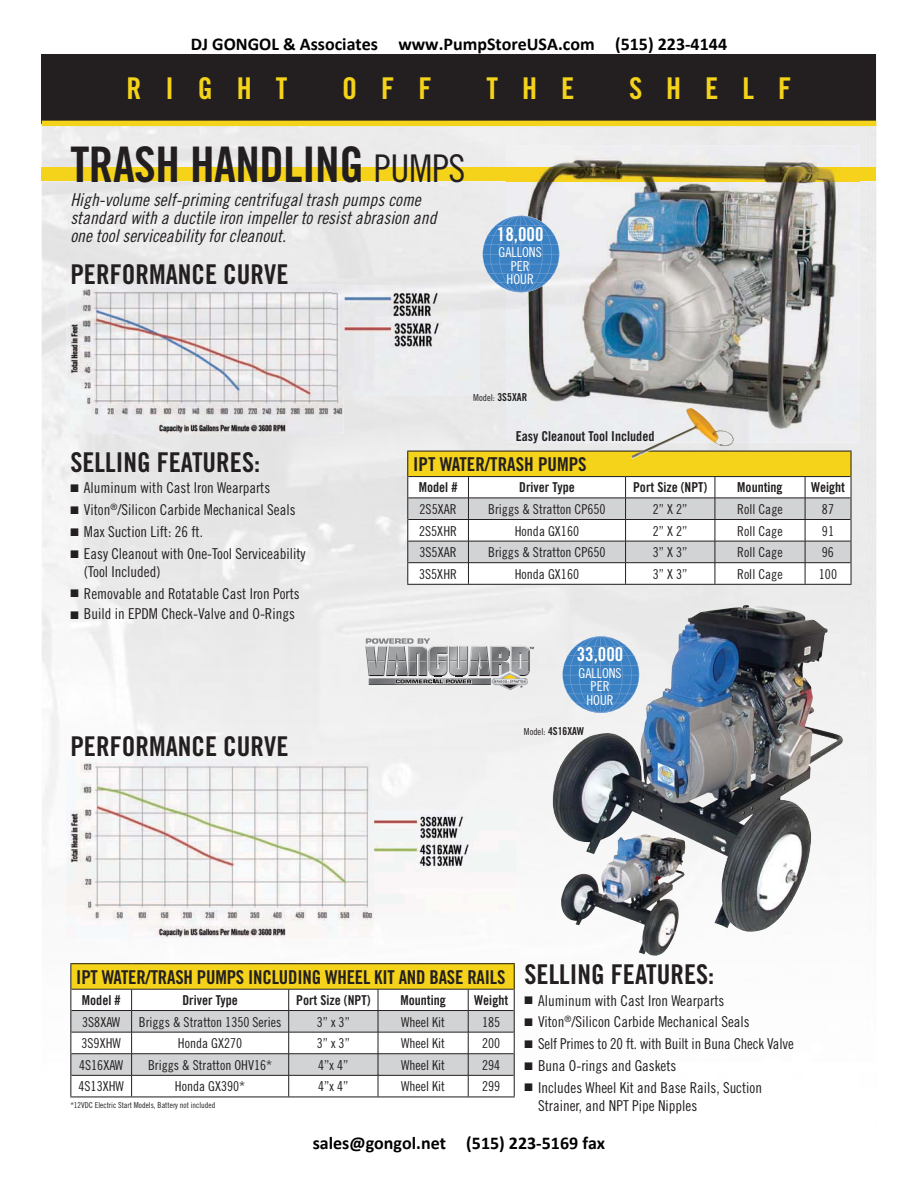
<style>
.page{position:relative;width:918px;height:1188px;background:#fff}
.page>*{position:absolute;margin:0;border:0;box-sizing:border-box;transform-origin:0 0}
.t1{font:49.05px "Trade Gothic Bold Cond Twenty";letter-spacing:-.01em;color:#231f20}
.t2{font:30px "Trade Gothic Bold Cond Twenty";letter-spacing:.8em;color:#f5d31a}
.t3{font:27.3px "Trade Gothic Bold Cond Twenty";color:#231f20}
.t4{font:19.05px "Trade Gothic Bold Cond Twenty";letter-spacing:-.01em;color:#231f20}
.t5{font:19.05px "Trade Gothic Bold Cond Twenty";color:#fff}
.t6{font:700 18px "Calibri";color:#000}
.t7{font:17.7px/17.7px "Trade Gothic Cond Eighteen Obl";color:#231f20}
.t8{font:15px/21.8px "Trade Gothic Cond Eighteen";color:#231f20}
.t9{font:13.65px "Trade Gothic Cond Eighteen";color:#231f20}
.t10{font:13.65px "Trade Gothic Bold Cond Twenty";color:#231f20}
.t11{font:13.65px/13.6px "Trade Gothic Cond Eighteen";color:#fff;text-align:center}
.t12{font:10.95px "Trade Gothic Bold Cond Twenty";color:#231f20}
.t13{font:9.6px "Trade Gothic Cond Eighteen";color:#231f20}
.t14{font:8.25px "Trade Gothic Cond Eighteen";color:#231f20}
.s1{font-family:"Trade Gothic Cond Eighteen";font-size:38.25px}
.s2{font-family:"Trade Gothic Bold Cond Twenty";font-size:10.95px}
.s3{font-family:"Trade Gothic Cond Eighteen";font-size:9.6px}
</style>
<div class="page">
<img style="left:42px;top:126px;width:834px;height:972px">
<div style="left:42px;top:54px;width:834px;height:69px;background:#231f20"></div>
<div style="left:42px;top:121px;width:834px;height:5px;background:#f5d31a"></div>
<div style="left:42px;top:168px;width:834px;height:13px;background:#f5d31a"></div>
<hr style="left:407px;top:451px;width:61px;height:1px;background:#231f20">
<hr style="left:468px;top:451px;width:247px;height:1px;background:#231f20">
<hr style="left:715px;top:451px;width:137px;height:1px;background:#231f20">
<hr style="left:407px;top:584px;width:308px;height:1px;background:#231f20">
<hr style="left:715px;top:584px;width:137px;height:1px;background:#231f20">
<svg style="left:407px;top:452px;width:445px;height:132px"></svg>
<hr style="left:70px;top:963px;width:62px;height:1px;background:#231f20">
<hr style="left:132px;top:963px;width:383px;height:1px;background:#231f20">
<hr style="left:70px;top:1096px;width:62px;height:1px;background:#231f20">
<hr style="left:132px;top:1096px;width:383px;height:1px;background:#231f20">
<svg style="left:70px;top:964px;width:445px;height:132px"></svg>
<img style="left:66px;top:284px;width:277px;height:150px">
<img style="left:66px;top:758px;width:308px;height:180px">
<img style="left:506px;top:146px;width:353px;height:84px">
<img style="left:550px;top:230px;width:309px;height:212px">
<img style="left:506px;top:292px;width:44px;height:150px">
<img style="left:506px;top:168px;width:353px;height:13px">
<img style="left:552px;top:605px;width:291px;height:327px">
<img style="left:332px;top:285px;width:147px;height:111px">
<img style="left:369px;top:810px;width:147px;height:102px">
<img style="left:631px;top:408px;width:103px;height:51px">
<svg style="left:483px;top:216px;width:76px;height:76px;background:#6398cb"></svg>
<svg style="left:563px;top:636px;width:76px;height:77px;background:#679bce"></svg>
<img style="left:561px;top:835px;width:124px;height:121px">
<svg style="left:365px;top:638px;width:169px;height:52px;background:#afb0b1"></svg>
<svg style="left:71px;top:484px;width:11px;height:9px"></svg>
<svg style="left:71px;top:506px;width:11px;height:9px"></svg>
<svg style="left:71px;top:528px;width:11px;height:9px"></svg>
<svg style="left:71px;top:550px;width:11px;height:8px"></svg>
<svg style="left:71px;top:590px;width:11px;height:8px"></svg>
<svg style="left:71px;top:612px;width:11px;height:8px"></svg>
<svg style="left:525px;top:997px;width:11px;height:8px"></svg>
<svg style="left:525px;top:1018px;width:11px;height:9px"></svg>
<svg style="left:525px;top:1040px;width:11px;height:9px"></svg>
<svg style="left:525px;top:1062px;width:11px;height:9px"></svg>
<svg style="left:525px;top:1084px;width:11px;height:8px"></svg>
<p class="t6" style="left:191px;top:32px;width:538px">DJ GONGOL &amp; Associates www.PumpStoreUSA.com (515) 223-4144</p>
<h2 class="t2" style="left:126px;top:78px;width:163px">RIGHT</h2>
<h2 class="t2" style="left:342px;top:78px;width:91px">OFF</h2>
<h2 class="t2" style="left:486px;top:78px;width:89px">THE</h2>
<h2 class="t2" style="left:629px;top:78px;width:164px">SHELF</h2>
<h1 class="t1" style="left:70px;top:146px;width:397px">TRASH HANDLING <span class="s1">PUMPS</span></h1>
<p class="t7" style="left:70px;top:192px;width:368px">High-volume self-priming centrifugal trash pumps come standard with a ductile iron impeller to resist abrasion and one tool serviceability for cleanout.</p>
<h3 class="t3" style="left:70px;top:264px;width:220px">PERFORMANCE CURVE</h3>
<p class="t5" style="left:497px;top:227px;width:48px">18,000</p>
<p class="t11" style="left:499px;top:246px;width:45px">GALLONS<br>PER<br>HOUR</p>
<p class="t13" style="left:473px;top:394px;width:55px">Model: <span class="s2">3S5XAR</span></p>
<p class="t10" style="left:516px;top:431px;width:140px">Easy Cleanout Tool Included</p>
<h3 class="t3" style="left:70px;top:452px;width:191px">SELLING FEATURES:</h3>
<p class="t8" style="left:84px;top:478px;width:223px">Aluminum with Cast Iron Wearparts Viton<sup>®</sup>/Silicon Carbide Mechanical Seals Max Suction Lift: 26 ft.<br>Easy Cleanout with One-Tool Serviceability</p>
<p class="t8" style="left:84px;top:562px;width:217px">(Tool Included)<br>Removable and Rotatable Cast Iron Ports</p>
<p class="t8" style="left:84px;top:604px;width:212px">Build in EPDM Check-Valve and O-Rings</p>
<h3 class="t3" style="left:70px;top:736px;width:220px">PERFORMANCE CURVE</h3>
<p class="t4" style="left:413px;top:457px;width:175px">IPT WATER/TRASH PUMPS</p>
<p class="t10" style="left:419px;top:483px;width:40px">Model #</p>
<p class="t10" style="left:519px;top:483px;width:57px">Driver Type</p>
<p class="t10" style="left:633px;top:483px;width:76px">Port Size (NPT)</p>
<p class="t10" style="left:737px;top:483px;width:47px">Mounting</p>
<p class="t10" style="left:811px;top:483px;width:36px">Weight</p>
<p class="t9" style="left:420px;top:504px;width:39px">2S5XAR</p>
<p class="t9" style="left:488px;top:504px;width:119px">Briggs &amp; Stratton CP650</p>
<p class="t9" style="left:653px;top:504px;width:36px">2” X 2”</p>
<p class="t9" style="left:737px;top:504px;width:47px">Roll Cage</p>
<p class="t9" style="left:822px;top:504px;width:14px">87</p>
<p class="t9" style="left:419px;top:526px;width:39px">2S5XHR</p>
<p class="t9" style="left:515px;top:526px;width:66px">Honda GX160</p>
<p class="t9" style="left:653px;top:526px;width:36px">2” X 2”</p>
<p class="t9" style="left:737px;top:526px;width:47px">Roll Cage</p>
<p class="t9" style="left:822px;top:526px;width:14px">91</p>
<p class="t9" style="left:420px;top:547px;width:39px">3S5XAR</p>
<p class="t9" style="left:488px;top:547px;width:119px">Briggs &amp; Stratton CP650</p>
<p class="t9" style="left:653px;top:547px;width:36px">3” X 3”</p>
<p class="t9" style="left:737px;top:547px;width:47px">Roll Cage</p>
<p class="t9" style="left:822px;top:547px;width:14px">96</p>
<p class="t9" style="left:419px;top:569px;width:39px">3S5XHR</p>
<p class="t9" style="left:515px;top:569px;width:66px">Honda GX160</p>
<p class="t9" style="left:653px;top:569px;width:36px">3” X 3”</p>
<p class="t9" style="left:737px;top:569px;width:47px">Roll Cage</p>
<p class="t9" style="left:819px;top:569px;width:20px">100</p>
<p class="t5" style="left:577px;top:647px;width:48px">33,000</p>
<p class="t11" style="left:579px;top:667px;width:45px">GALLONS<br>PER<br>HOUR</p>
<p class="t12" style="left:524px;top:727px;width:62px"><span class="s3">Model:</span> 4S16XAW</p>
<p class="t4" style="left:76px;top:970px;width:431px">IPT WATER/TRASH PUMPS INCLUDING WHEEL KIT AND BASE RAILS</p>
<p class="t10" style="left:82px;top:995px;width:40px">Model #</p>
<p class="t10" style="left:182px;top:995px;width:57px">Driver Type</p>
<p class="t10" style="left:296px;top:995px;width:76px">Port Size (NPT)</p>
<p class="t10" style="left:400px;top:995px;width:47px">Mounting</p>
<p class="t10" style="left:474px;top:995px;width:36px">Weight</p>
<p class="t9" style="left:82px;top:1017px;width:40px">3S8XAW</p>
<p class="t9" style="left:139px;top:1017px;width:144px">Briggs &amp; Stratton 1350 Series</p>
<p class="t9" style="left:317px;top:1017px;width:35px">3” x 3”</p>
<p class="t9" style="left:401px;top:1017px;width:45px">Wheel Kit</p>
<p class="t9" style="left:482px;top:1017px;width:20px">185</p>
<p class="t9" style="left:82px;top:1038px;width:41px">3S9XHW</p>
<p class="t9" style="left:178px;top:1038px;width:66px">Honda GX270</p>
<p class="t9" style="left:317px;top:1038px;width:35px">3” x 3”</p>
<p class="t9" style="left:401px;top:1038px;width:45px">Wheel Kit</p>
<p class="t9" style="left:482px;top:1038px;width:20px">200</p>
<p class="t9" style="left:79px;top:1060px;width:46px">4S16XAW</p>
<p class="t9" style="left:148px;top:1060px;width:126px">Briggs &amp; Stratton OHV16*</p>
<p class="t9" style="left:318px;top:1060px;width:32px">4”x 4”</p>
<p class="t9" style="left:401px;top:1060px;width:45px">Wheel Kit</p>
<p class="t9" style="left:482px;top:1060px;width:20px">294</p>
<p class="t9" style="left:79px;top:1082px;width:47px">4S13XHW</p>
<p class="t9" style="left:175px;top:1082px;width:72px">Honda GX390*</p>
<p class="t9" style="left:318px;top:1082px;width:32px">4”x 4”</p>
<p class="t9" style="left:401px;top:1082px;width:45px">Wheel Kit</p>
<p class="t9" style="left:482px;top:1082px;width:20px">299</p>
<p class="t14" style="left:70px;top:1102px;width:146px">*12VDC Electric Start Models, Battery not included</p>
<h3 class="t3" style="left:524px;top:964px;width:191px">SELLING FEATURES:</h3>
<p class="t8" style="left:538px;top:991px;width:257px">Aluminum with Cast Iron Wearparts Viton<sup>®</sup>/Silicon Carbide Mechanical Seals<br>Self Primes to 20 ft. with Built in Buna Check Valve Buna O-rings and Gaskets<br>Includes Wheel Kit and Base Rails, Suction</p>
<p class="t8" style="left:538px;top:1096px;width:161px">Strainer, and NPT Pipe Nipples</p>
<p class="t6" style="left:313px;top:1132px;width:294px">sales@gongol.net (515) 223-5169 fax</p>
</div>
